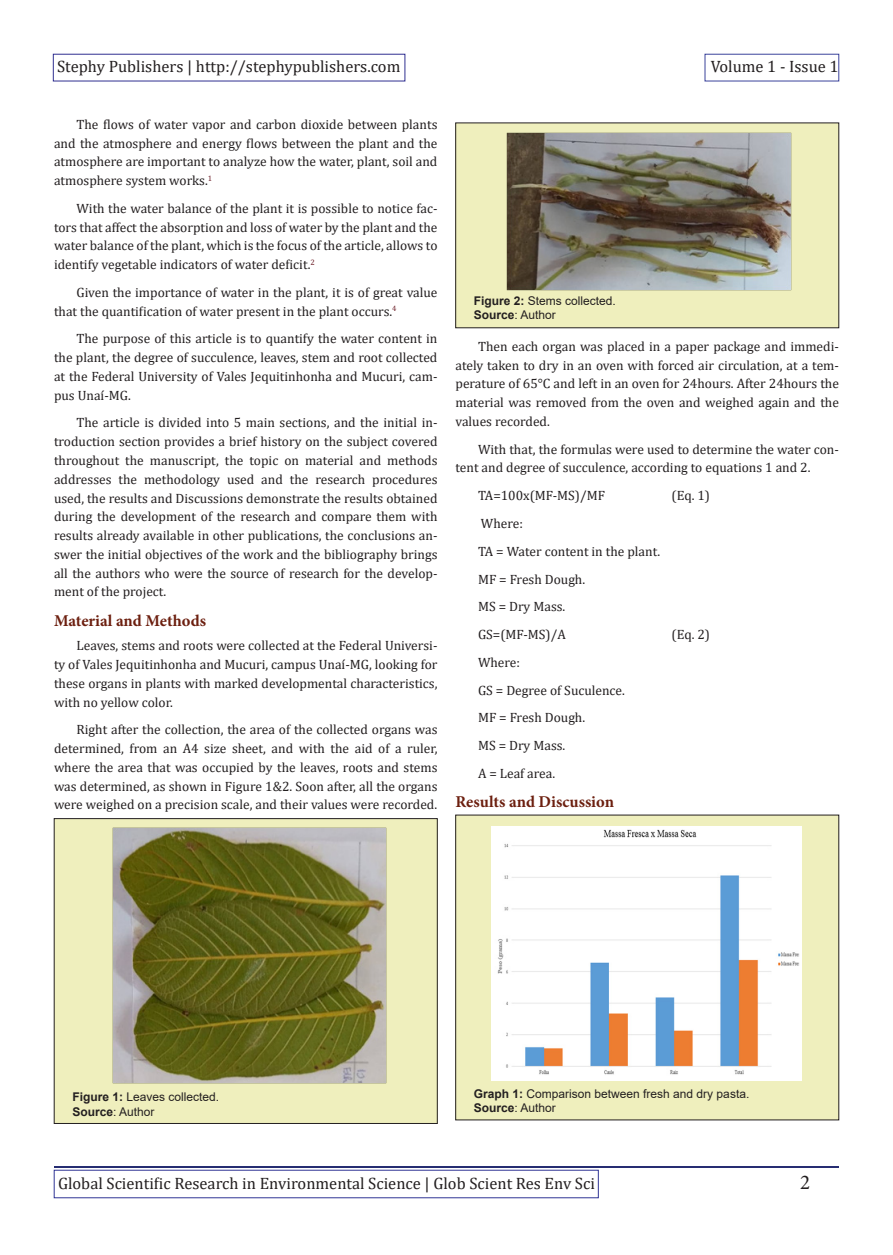
<style>
.page{position:relative;width:893px;height:1255px;background:#fff}
.page>*{position:absolute;margin:0;border:0;box-sizing:border-box;transform-origin:0 0}
.t1{font:21px "Minion Pro";color:#231f20}
.t2{font:16.5px "Cambria";color:#231f20}
.t3{font:700 16.5px "Minion Pro";color:#6c1f0f}
.t4{font:13.5px/18.8px "Cambria";color:#231f20;text-align:justify}
.t5{font:12px "Arial";color:#231f20}
.s1{font-weight:700}
</style>
<div class="page">
<div style="left:53px;top:54px;width:352px;height:27px;border:1px solid #302f90"></div>
<div style="left:705px;top:54px;width:134px;height:27px;border:1px solid #3b439b"></div>
<hr style="left:54px;top:1165px;width:785px;height:2px;background:#262d72">
<div style="left:54px;top:1169px;width:544px;height:28px;border:1px solid #303595"></div>
<div style="left:54px;top:818px;width:383px;height:305px;background:#efefbd"></div>
<img style="left:113px;top:827px;width:273px;height:256px">
<div style="left:456px;top:123px;width:383px;height:205px;background:#efefbd"></div>
<img style="left:506px;top:132px;width:286px;height:158px">
<div style="left:456px;top:815px;width:383px;height:304px;background:#efefbd"></div>
<img style="left:492px;top:826px;width:310px;height:254px">
<p class="t2" style="left:57px;top:56px;width:345px">Stephy Publishers | http://stephypublishers.com</p>
<p class="t2" style="left:711px;top:56px;width:129px">Volume 1 - Issue 1</p>
<p class="t4" style="left:54px;top:115px;width:385px;text-indent:22px">The flows of water vapor and carbon dioxide between plants and the atmosphere and energy flows between the plant and the atmosphere are important to analyze how the water, plant, soil and atmosphere system works.<sup>1</sup></p>
<p class="t4" style="left:54px;top:199px;width:385px;text-indent:22px">With the water balance of the plant it is possible to notice fac&shy;tors that affect the absorption and loss of water by the plant and the water balance of the plant, which is the focus of the article, allows to identify vegetable indicators of water deficit.<sup>2</sup></p>
<p class="t4" style="left:54px;top:283px;width:385px;text-indent:22px">Given the importance of water in the plant, it is of great value that the quantification of water present in the plant occurs.<sup>4</sup></p>
<p class="t4" style="left:54px;top:329px;width:385px;text-indent:22px">The purpose of this article is to quantify the water content in the plant, the degree of succulence, leaves, stem and root collected at the Federal University of Vales Jequitinhonha and Mucuri, cam&shy;pus Unaí-MG.</p>
<p class="t4" style="left:54px;top:413px;width:385px;text-indent:22px">The article is divided into 5 main sections, and the initial in&shy;troduction section provides a brief history on the subject covered throughout the manuscript, the topic on material and methods addresses the methodology used and the research procedures used, the results and Discussions demonstrate the results obtained during the development of the research and compare them with results already available in other publications, the conclusions an&shy;swer the initial objectives of the work and the bibliography brings all the authors who were the source of research for the develop&shy;ment of the project.</p>
<p class="t3" style="left:54px;top:608px;width:154px">Material and Methods</p>
<p class="t4" style="left:54px;top:636px;width:385px;text-indent:22px">Leaves, stems and roots were collected at the Federal Universi&shy;ty of Vales Jequitinhonha and Mucuri, campus Unaí-MG, looking for these organs in plants with marked developmental characteristics, with no yellow color.</p>
<p class="t4" style="left:54px;top:720px;width:385px;text-indent:22px">Right after the collection, the area of the collected organs was determined, from an A4 size sheet, and with the aid of a ruler, where the area that was occupied by the leaves, roots and stems was determined, as shown in Figure 1&amp;2. Soon after, all the organs were weighed on a precision scale, and their values were recorded.</p>
<p class="t5" style="left:474px;top:292px;width:144px"><span class="s1">Figure 2:</span> Stems collected.</p>
<p class="t5" style="left:474px;top:306px;width:84px"><span class="s1">Source</span>: Author</p>
<p class="t4" style="left:455px;top:337px;width:385px;text-indent:22px">Then each organ was placed in a paper package and immedi&shy;ately taken to dry in an oven with forced air circulation, at a tem&shy;perature of 65°C and left in an oven for 24hours. After 24hours the material was removed from the oven and weighed again and the values recorded.</p>
<p class="t4" style="left:455px;top:439px;width:385px;text-indent:22px">With that, the formulas were used to determine the water con&shy;tent and degree of succulence, according to equations 1 and 2.</p>
<p class="t4" style="left:478px;top:486px;width:128px">TA=100x(MF-MS)/MF</p>
<p class="t4" style="left:671px;top:486px;width:40px">(Eq. 1)</p>
<p class="t4" style="left:481px;top:514px;width:44px">Where:</p>
<p class="t4" style="left:478px;top:541px;width:184px">TA = Water content in the plant.</p>
<p class="t4" style="left:478px;top:569px;width:109px">MF = Fresh Dough.</p>
<p class="t4" style="left:478px;top:597px;width:89px">MS = Dry Mass.</p>
<p class="t4" style="left:478px;top:625px;width:89px">GS=(MF-MS)/A</p>
<p class="t4" style="left:671px;top:625px;width:40px">(Eq. 2)</p>
<p class="t4" style="left:478px;top:652px;width:44px">Where:</p>
<p class="t4" style="left:478px;top:680px;width:148px">GS = Degree of Suculence.</p>
<p class="t4" style="left:478px;top:708px;width:109px">MF = Fresh Dough.</p>
<p class="t4" style="left:478px;top:736px;width:89px">MS = Dry Mass.</p>
<p class="t4" style="left:478px;top:763px;width:79px">A = Leaf area.</p>
<p class="t3" style="left:455px;top:790px;width:160px">Results and Discussion</p>
<p class="t5" style="left:72px;top:1088px;width:148px"><span class="s1">Figure 1:</span> Leaves collected.</p>
<p class="t5" style="left:72px;top:1103px;width:84px"><span class="s1">Source</span>: Author</p>
<p class="t5" style="left:474px;top:1085px;width:277px"><span class="s1">Graph 1:</span> Comparison between fresh and dry pasta.</p>
<p class="t5" style="left:474px;top:1099px;width:84px"><span class="s1">Source</span>: Author</p>
<p class="t2" style="left:58px;top:1173px;width:538px">Global Scientific Research in Environmental Science | Glob Scient Res Env Sci</p>
<p class="t1" style="left:800px;top:1167px;width:11px">2</p>
</div>
